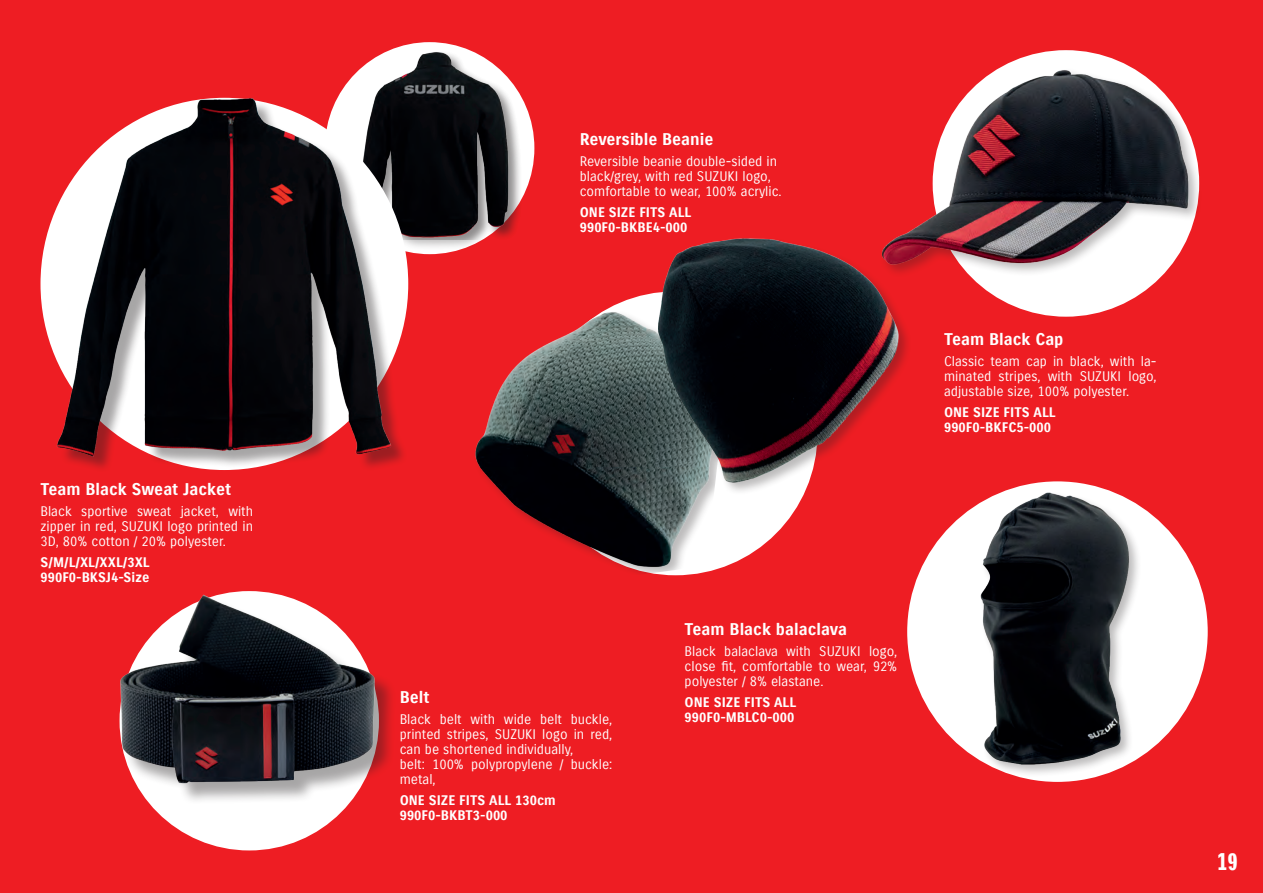
<style>
.page{position:relative;width:1263px;height:893px;background:#ee1d23}
.page>*{position:absolute;margin:0;border:0;box-sizing:border-box;transform-origin:0 0}
.t1{font:24px "Suzuki PRO Headline";color:#fff}
.t2{font:16.5px "Suzuki PRO Bold";color:#fff}
.t3{font:13.5px/15px "Suzuki PRO Regular";color:#fff;text-align:justify}
.t4{font:13.5px/15px "Suzuki PRO Bold";color:#fff}
</style>
<div class="page">
<img style="left:927px;top:50px;width:273px;height:267px">
<div style="left:534px;top:291px;width:283px;height:284px;background:#fff;border-radius:50%"></div>
<div style="left:120px;top:591px;width:259px;height:259px;background:#fff;border-radius:50%"></div>
<div style="left:123px;top:598px;width:274px;height:207px;background:#231f20;opacity:.4"></div>
<img style="left:119px;top:594px;width:278px;height:198px">
<img style="left:907px;top:481px;width:301px;height:301px;border-radius:150px">
<div style="left:360px;top:51px;width:162px;height:200px;background:#231f20;opacity:.3"></div>
<img style="left:342px;top:42px;width:183px;height:198px">
<div style="left:60px;top:101px;width:348px;height:372px;background:#231f20;opacity:.4"></div>
<img style="left:43px;top:90px;width:354px;height:367px">
<img style="left:475px;top:306px;width:263px;height:270px">
<img style="left:613px;top:220px;width:314px;height:274px">
<p class="t2" style="left:41px;top:479px;width:192px">Team Black Sweat Jacket</p>
<p class="t3" style="left:41px;top:503px;width:214px">Black sportive sweat jacket, with zipper in red, SUZUKI logo printed in 3D, 80% cotton / 20% polyester.</p>
<p class="t4" style="left:41px;top:554px;width:111px">S/M/L/XL/XXL/3XL<br>990F0-BKSJ4-Size</p>
<p class="t2" style="left:580px;top:129px;width:135px">Reversible Beanie</p>
<p class="t3" style="left:580px;top:154px;width:203px;text-align:left">Reversible beanie double-sided in black/grey, with red SUZUKI logo, comfortable to wear, 100% acrylic.</p>
<p class="t4" style="left:580px;top:205px;width:113px">ONE SIZE FITS ALL<br>990F0-BKBE4-000</p>
<p class="t2" style="left:944px;top:329px;width:121px">Team Black Cap</p>
<p class="t3" style="left:944px;top:354px;width:214px">Classic team cap in black, with la&shy;minated stripes, with SUZUKI logo, adjustable size, 100% polyester.</p>
<p class="t4" style="left:944px;top:405px;width:113px">ONE SIZE FITS ALL<br>990F0-BKFC5-000</p>
<p class="t2" style="left:400px;top:687px;width:31px">Belt</p>
<p class="t3" style="left:400px;top:712px;width:214px;text-align:left">Black belt with wide belt buckle, printed stripes, SUZUKI logo in red, can be shortened individually,<br>belt: 100% polypropylene / buckle: metal,</p>
<p class="t4" style="left:400px;top:793px;width:158px">ONE SIZE FITS ALL 130cm<br>990F0-BKBT3-000</p>
<p class="t2" style="left:685px;top:619px;width:164px">Team Black balaclava</p>
<p class="t3" style="left:685px;top:644px;width:214px">Black balaclava with SUZUKI logo, close fit, comfortable to wear, 92% polyester / 8% elastane.</p>
<p class="t4" style="left:685px;top:695px;width:113px">ONE SIZE FITS ALL<br>990F0-MBLC0-000</p>
<h1 class="t1" style="left:1217px;top:847px;width:22px">19</h1>
</div>
